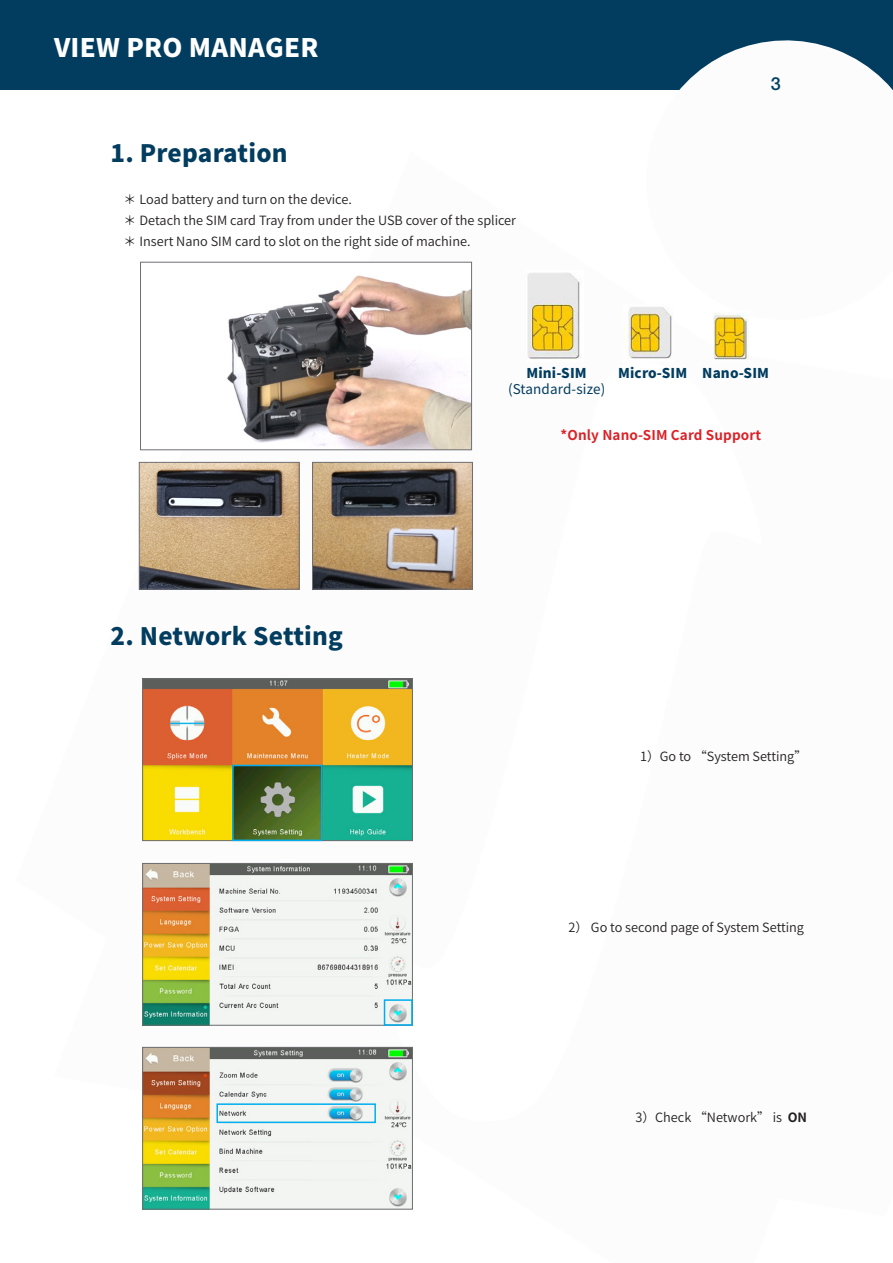
<style>
.page{position:relative;width:893px;height:1263px;background:#fff}
.page>*{position:absolute;margin:0;border:0;box-sizing:border-box;transform-origin:0 0}
.t1{font:900 25.5px "Noto Sans CJ Ksc";letter-spacing:.01em;color:#fff}
.t2{font:900 24px "Noto Sans CJ Ksc";letter-spacing:.01em;color:#023c5f}
.t3{font:500 18px "Helvetica Neue LT Std";color:#024164}
.t4{font:900 13.5px "Noto Sans CJ Ksc";letter-spacing:.01em;color:#023c5f}
.t5{font:700 13.5px "Noto Sans CJ Ksc";letter-spacing:.01em;color:#da2128}
.t6{font:13.5px "Noto Sans CJ Ksc";letter-spacing:.01em;color:#023c5f}
.t7{font:600 12.75px "Noto Sans CJ Ksc";color:#231f20}
.s1{font-weight:700}
</style>
<div class="page">
<div style="left:0;top:0;width:893px;height:90px;background:#023c5f"></div>
<svg style="left:679px;top:40px;width:214px;height:50px;fill:#fcfcfc"></svg>
<img style="left:227px;top:275px;width:243px;height:173px">
<div style="left:140px;top:262px;width:332px;height:188px;border:1px solid #6e7076"></div>
<img style="left:527px;top:272px;width:53px;height:87px">
<img style="left:713px;top:312px;width:36px;height:48px">
<img style="left:623px;top:307px;width:49px;height:52px">
<img style="left:144px;top:681px;width:267px;height:158px">
<div style="left:142px;top:679px;width:271px;height:162px;border:1px solid #6c6d70"></div>
<img style="left:144px;top:865px;width:267px;height:158px">
<div style="left:142px;top:863px;width:271px;height:162px;border:1px solid #6c6d70"></div>
<img style="left:144px;top:1049px;width:267px;height:158px">
<div style="left:142px;top:1047px;width:271px;height:162px;border:1px solid #6c6d70"></div>
<div style="left:232px;top:765px;width:91px;height:76px;border:2px solid #00aeef"></div>
<div style="left:384px;top:999px;width:29px;height:27px;border:2px solid #00aeef"></div>
<div style="left:216px;top:1103px;width:160px;height:20px;border:2px solid #00aeef"></div>
<img style="left:141px;top:464px;width:156px;height:123px">
<div style="left:139px;top:462px;width:160px;height:127px;border:1px solid #6e7076"></div>
<img style="left:314px;top:464px;width:157px;height:123px">
<div style="left:312px;top:462px;width:161px;height:127px;border:1px solid #6e7076"></div>
<h1 class="t1" style="left:54px;top:33px;width:266px">VIEW PRO MANAGER</h1>
<p class="t2" style="left:111px;top:139px;width:179px">1. Preparation</p>
<p class="t7" style="left:124px;top:192px;width:230px">＊ Load battery and turn on the device.</p>
<p class="t7" style="left:124px;top:213px;width:394px">＊ Detach the SIM card Tray from under the USB cover of the splicer</p>
<p class="t7" style="left:124px;top:234px;width:348px">＊ Insert Nano SIM card to slot on the right side of machine.</p>
<p class="t3" style="left:771px;top:73px;width:12px">3</p>
<p class="t4" style="left:526px;top:365px;width:62px">Mini-SIM</p>
<p class="t6" style="left:508px;top:381px;width:99px">(Standard-size)</p>
<p class="t4" style="left:618px;top:365px;width:71px">Micro-SIM</p>
<p class="t4" style="left:702px;top:365px;width:68px">Nano-SIM</p>
<p class="t2" style="left:111px;top:623px;width:234px">2. Network Setting</p>
<p class="t5" style="left:561px;top:428px;width:202px">*Only Nano-SIM Card Support</p>
<p class="t7" style="left:640px;top:750px;width:169px">1）Go to “System Setting”</p>
<p class="t7" style="left:568px;top:920px;width:237px">2） Go to second page of System Setting</p>
<p class="t7" style="left:635px;top:1110px;width:173px">3）Check “Network” is <span class="s1">ON</span></p>
</div>
